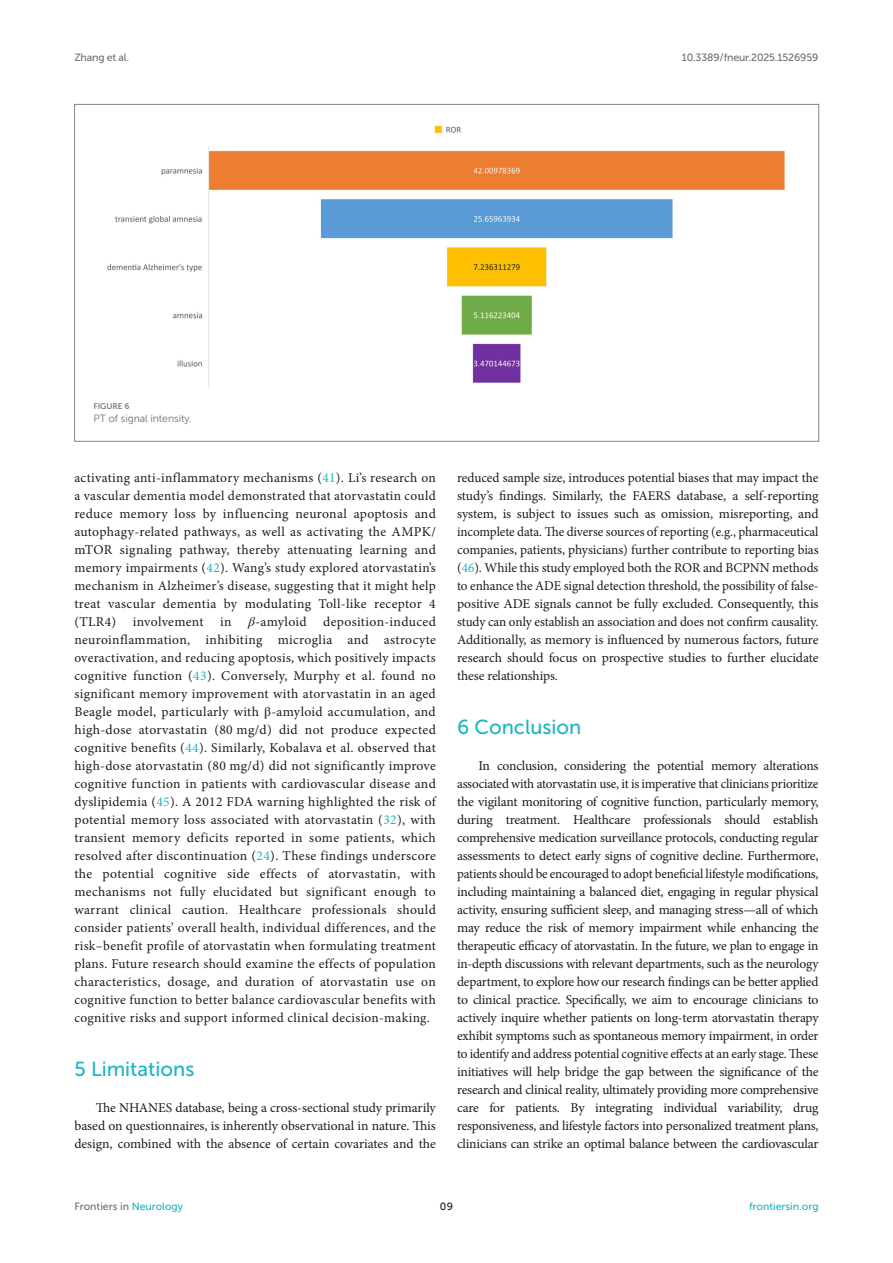
<style>
.page{position:relative;width:893px;height:1263px;background:#fff}
.page>*{position:absolute;margin:0;border:0;box-sizing:border-box;transform-origin:0 0}
.HEAD_1{font:20.25px "Museo Sans 500";color:#1db5c3}
.TEXT{font:13.5px/18px "Minion Pro";letter-spacing:-.005em;color:#1b1c1b;text-align:justify}
.t1{font:10.5px "Museo Sans 500";letter-spacing:-.015em;color:#706f70}
.FIG_LEG{font:10.5px "Museo Sans 300";letter-spacing:-.01em;color:#706f70}
.t2{font:10.5px "Museo Sans 500";color:#1db5c3}
.t3{font:10.5px "Museo Sans 500";color:#1b1c1b}
.FIG_HD{font:8.25px "Museo Sans 700";letter-spacing:-.01em;color:#7e7f7f}
.s1{color:#1db5c3}
.s2{font-family:"STIX General";font-style:italic}
.s3{font-family:"STIX General"}
</style>
<div class="page">
<img style="left:107px;top:125px;width:678px;height:262px">
<p class="t1" style="left:74px;top:52px;width:56px">Zhang et al.</p>
<p class="t1" style="left:682px;top:52px;width:138px">10.3389/fneur.2025.1526959</p>
<p class="FIG_HD" style="left:94px;top:401px;width:37px">FIGURE 6</p>
<p class="FIG_LEG" style="left:94px;top:413px;width:100px">PT of signal intensity.</p>
<p class="TEXT" style="left:74px;top:469px;width:363px">activating anti-inflammatory mechanisms (<span class="s1">41</span>). Li’s research on a vascular dementia model demonstrated that atorvastatin could reduce memory loss by influencing neuronal apoptosis and autophagy-related pathways, as well as activating the AMPK/ mTOR signaling pathway, thereby attenuating learning and memory impairments (<span class="s1">42</span>). Wang’s study explored atorvastatin’s mechanism in Alzheimer’s disease, suggesting that it might help treat vascular dementia by modulating Toll-like receptor 4 (TLR4) involvement in <span class="s2">β</span>-amyloid deposition-induced neuroinflammation, inhibiting microglia and astrocyte overactivation, and reducing apoptosis, which positively impacts cognitive function (<span class="s1">43</span>). Conversely, Murphy et al. found no significant memory improvement with atorvastatin in an aged Beagle model, particularly with <span class="s3">β</span>-amyloid accumulation, and high-dose atorvastatin (80 mg/d) did not produce expected cognitive benefits (<span class="s1">44</span>). Similarly, Kobalava et al. observed that high-dose atorvastatin (80 mg/d) did not significantly improve cognitive function in patients with cardiovascular disease and dyslipidemia (<span class="s1">45</span>). A 2012 FDA warning highlighted the risk of potential memory loss associated with atorvastatin (<span class="s1">32</span>), with transient memory deficits reported in some patients, which resolved after discontinuation (<span class="s1">24</span>). These findings underscore the potential cognitive side effects of atorvastatin, with mechanisms not fully elucidated but significant enough to warrant clinical caution. Healthcare professionals should consider patients’ overall health, individual differences, and the risk–benefit profile of atorvastatin when formulating treatment plans. Future research should examine the effects of population characteristics, dosage, and duration of atorvastatin use on cognitive function to better balance cardiovascular benefits with cognitive risks and support informed clinical decision-making.</p>
<p class="HEAD_1" style="left:74px;top:1058px;width:122px">5 Limitations</p>
<p class="TEXT" style="left:74px;top:1099px;width:363px;text-indent:21px">The NHANES database, being a cross-sectional study primarily based on questionnaires, is inherently observational in nature. This design, combined with the absence of certain covariates and the</p>
<p class="TEXT" style="left:457px;top:469px;width:363px">reduced sample size, introduces potential biases that may impact the study’s findings. Similarly, the FAERS database, a self-reporting system, is subject to issues such as omission, misreporting, and incomplete data. The diverse sources of reporting (e.g., pharmaceutical companies, patients, physicians) further contribute to reporting bias (<span class="s1">46</span>). While this study employed both the ROR and BCPNN methods to enhance the ADE signal detection threshold, the possibility of false&shy;positive ADE signals cannot be fully excluded. Consequently, this study can only establish an association and does not confirm causality.<br>Additionally, as memory is influenced by numerous factors, future research should focus on prospective studies to further elucidate these relationships.</p>
<p class="HEAD_1" style="left:457px;top:716px;width:126px">6 Conclusion</p>
<p class="TEXT" style="left:457px;top:757px;width:363px;text-indent:21px">In conclusion, considering the potential memory alterations associated with atorvastatin use, it is imperative that clinicians prioritize the vigilant monitoring of cognitive function, particularly memory, during treatment. Healthcare professionals should establish comprehensive medication surveillance protocols, conducting regular assessments to detect early signs of cognitive decline. Furthermore, patients should be encouraged to adopt beneficial lifestyle modifications, including maintaining a balanced diet, engaging in regular physical activity, ensuring sufficient sleep, and managing stress—all of which may reduce the risk of memory impairment while enhancing the therapeutic efficacy of atorvastatin. In the future, we plan to engage in in-depth discussions with relevant departments, such as the neurology department, to explore how our research findings can be better applied to clinical practice. Specifically, we aim to encourage clinicians to actively inquire whether patients on long-term atorvastatin therapy exhibit symptoms such as spontaneous memory impairment, in order to identify and address potential cognitive effects at an early stage. These initiatives will help bridge the gap between the significance of the research and clinical reality, ultimately providing more comprehensive care for patients. By integrating individual variability, drug responsiveness, and lifestyle factors into personalized treatment plans, clinicians can strike an optimal balance between the cardiovascular</p>
<p class="t1" style="left:74px;top:1200px;width:110px">Frontiers in <span class="s1">Neurology</span></p>
<p class="t3" style="left:440px;top:1200px;width:15px">09</p>
<p class="t2" style="left:749px;top:1200px;width:71px">frontiersin.org</p>
</div>
